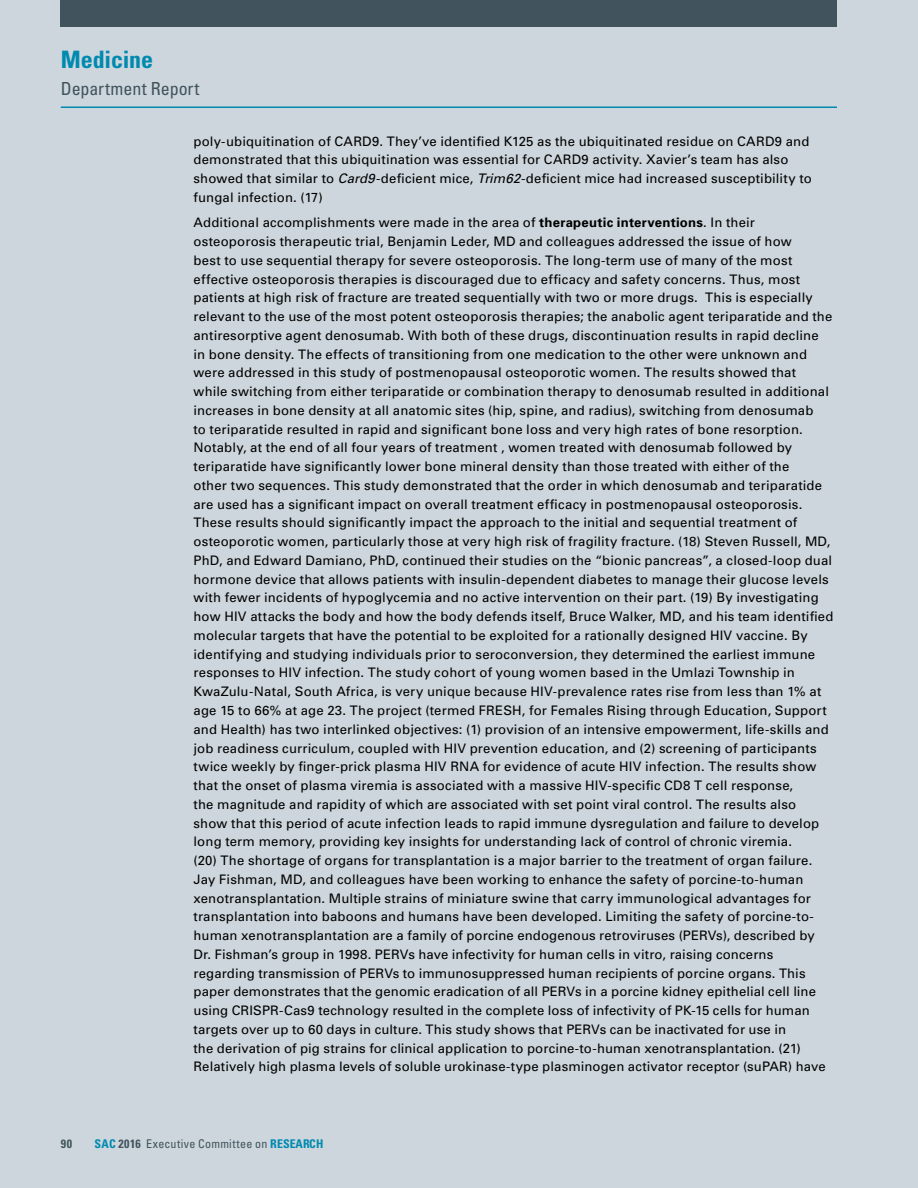
<style>
.page{position:relative;width:918px;height:1188px;background:#cdd6dc}
.page>*{position:absolute;margin:0;border:0;box-sizing:border-box;transform-origin:0 0}
.t1{font:700 condensed 24px "Univers";letter-spacing:-.01em;color:#008ab0}
.t2{font:condensed 18px "Univers";color:#41535d}
.t3{font:13.2px/18.8px "Univers";letter-spacing:.015em;color:#000}
.t4{font:condensed 12px "Univers";letter-spacing:.02em;color:#41535d}
.t5{font:700 condensed 12px "Univers";color:#41535d}
.s1{font-style:italic}
.s2{font-weight:700}
.s3{font-weight:700;color:#008ab0}
</style>
<div class="page">
<hr style="left:61px;top:106px;width:776px;height:2px;background:#008ab0">
<div style="left:61px;top:0;width:776px;height:27px;background:#41535d"></div>
<h1 class="t1" style="left:61px;top:44px;width:94px">Medicine</h1>
<h2 class="t2" style="left:61px;top:77px;width:140px">Department Report</h2>
<p class="t3" style="left:193px;top:131px;width:620px">poly-ubiquitination of CARD9. They’ve identified K125 as the ubiquitinated residue on CARD9 and demonstrated that this ubiquitination was essential for CARD9 activity. Xavier’s team has also showed that similar to <span class="s1">Card9</span>-deficient mice, <span class="s1">Trim62-</span>deficient mice had increased susceptibility to fungal infection. (17)</p>
<p class="t3" style="left:193px;top:213px;width:642px">Additional accomplishments were made in the area of <span class="s2">therapeutic interventions</span>. In their osteoporosis therapeutic trial, Benjamin Leder, MD and colleagues addressed the issue of how<br>best to use sequential therapy for severe osteoporosis. The long-term use of many of the most effective osteoporosis therapies is discouraged due to efficacy and safety concerns. Thus, most patients at high risk of fracture are treated sequentially with two or more drugs. This is especially relevant to the use of the most potent osteoporosis therapies; the anabolic agent teriparatide and the antiresorptive agent denosumab. With both of these drugs, discontinuation results in rapid decline in bone density. The effects of transitioning from one medication to the other were unknown and were addressed in this study of postmenopausal osteoporotic women. The results showed that while switching from either teriparatide or combination therapy to denosumab resulted in additional increases in bone density at all anatomic sites (hip, spine, and radius), switching from denosumab<br>to teriparatide resulted in rapid and significant bone loss and very high rates of bone resorption.<br>Notably, at the end of all four years of treatment , women treated with denosumab followed by teriparatide have significantly lower bone mineral density than those treated with either of the<br>other two sequences. This study demonstrated that the order in which denosumab and teriparatide are used has a significant impact on overall treatment efficacy in postmenopausal osteoporosis.<br>These results should significantly impact the approach to the initial and sequential treatment of osteoporotic women, particularly those at very high risk of fragility fracture. (18) Steven Russell, MD, PhD, and Edward Damiano, PhD, continued their studies on the “bionic pancreas”, a closed-loop dual hormone device that allows patients with insulin-dependent diabetes to manage their glucose levels with fewer incidents of hypoglycemia and no active intervention on their part. (19) By investigating how HIV attacks the body and how the body defends itself, Bruce Walker, MD, and his team identified molecular targets that have the potential to be exploited for a rationally designed HIV vaccine. By identifying and studying individuals prior to seroconversion, they determined the earliest immune responses to HIV infection. The study cohort of young women based in the Umlazi Township in KwaZulu-Natal, South Africa, is very unique because HIV-prevalence rates rise from less than 1% at age 15 to 66% at age 23. The project (termed FRESH, for Females Rising through Education, Support and Health) has two interlinked objectives: (1) provision of an intensive empowerment, life-skills and job readiness curriculum, coupled with HIV prevention education, and (2) screening of participants twice weekly by finger-prick plasma HIV RNA for evidence of acute HIV infection. The results show that the onset of plasma viremia is associated with a massive HIV-specific CD8 T cell response,<br>the magnitude and rapidity of which are associated with set point viral control. The results also<br>show that this period of acute infection leads to rapid immune dysregulation and failure to develop long term memory, providing key insights for understanding lack of control of chronic viremia.<br>(20) The shortage of organs for transplantation is a major barrier to the treatment of organ failure.<br>Jay Fishman, MD, and colleagues have been working to enhance the safety of porcine-to-human xenotransplantation. Multiple strains of miniature swine that carry immunological advantages for transplantation into baboons and humans have been developed. Limiting the safety of porcine-to&shy;human xenotransplantation are a family of porcine endogenous retroviruses (PERVs), described by Dr. Fishman’s group in 1998. PERVs have infectivity for human cells in vitro, raising concerns regarding transmission of PERVs to immunosuppressed human recipients of porcine organs. This paper demonstrates that the genomic eradication of all PERVs in a porcine kidney epithelial cell line using CRISPR-Cas9 technology resulted in the complete loss of infectivity of PK-15 cells for human targets over up to 60 days in culture. This study shows that PERVs can be inactivated for use in<br>the derivation of pig strains for clinical application to porcine-to-human xenotransplantation. (21)<br>Relatively high plasma levels of soluble urokinase-type plasminogen activator receptor (suPAR) have</p>
<p class="t5" style="left:61px;top:1136px;width:13px">90</p>
<p class="t4" style="left:94px;top:1136px;width:230px"><span class="s3">SAC</span> <span class="s2">2016</span> Executive Committee on <span class="s3">RESEARCH</span></p>
</div>
